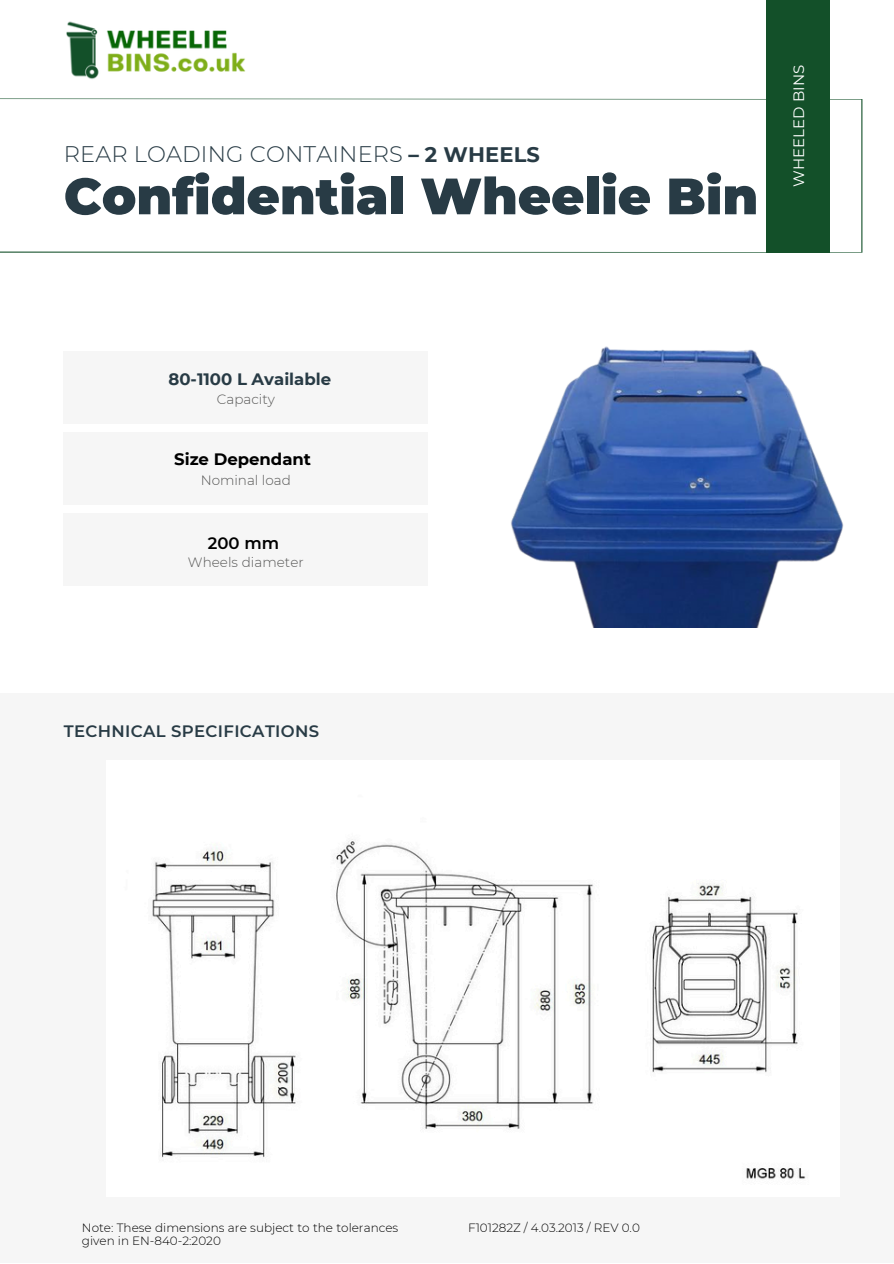
<style>
.page{position:relative;width:894px;height:1264px;background:#fff}
.page>*{position:absolute;margin:0;border:0;box-sizing:border-box;transform-origin:0 0}
.t1{font:900 51px "Montserrat";color:#283b45}
.t2{font:300 22.5px "Montserrat";letter-spacing:.005em;color:#283b45}
.t3{font:600 16.5px "Montserrat";letter-spacing:.02em;color:#283b45}
.t4{font:700 16.5px "Montserrat";color:#283b45}
.t5{font:700 16.5px "Montserrat";color:#000}
.t6{font:600 16.5px "Montserrat";color:#000}
.t7{font:15px "Montserrat";letter-spacing:.01em;color:#fff}
.t8{font:300 13.5px "Montserrat";color:#575756}
.t9{font:300 12px/13.5px "Montserrat";color:#000}
.s1{font-weight:800;font-size:21px}
.s2{font-weight:700;font-size:21px}
</style>
<div class="page">
<div style="left:0;top:693px;width:893px;height:569px;background:#f6f6f6"></div>
<svg style="left:0;top:98px;width:862px;height:155px"></svg>
<div style="left:765px;top:0;width:64px;height:252px;background:#135029"></div>
<div style="left:64px;top:352px;width:363px;height:72px;background:#f6f6f6"></div>
<div style="left:64px;top:433px;width:363px;height:72px;background:#f6f6f6"></div>
<div style="left:64px;top:514px;width:363px;height:72px;background:#f6f6f6"></div>
<img style="left:66px;top:21px;width:179px;height:58px">
<img style="left:152px;top:841px;width:653px;height:338px">
<img style="left:511px;top:346px;width:333px;height:281px">
<h5 class="t2" style="left:64px;top:140px;width:477px">REAR LOADING CONTAINERS <span class="s1">–</span> <span class="s2">2 WHEELS</span></h5>
<h6 class="t1" style="left:64px;top:165px;width:695px">Confidential Wheelie Bin</h6>
<p class="t7" style="left:789px;top:187px;width:124px;rotate:-90deg">WHEELED BINS</p>
<h6 class="t4" style="left:168px;top:369px;width:164px">80-1100 L Available</h6>
<p class="t8" style="left:217px;top:391px;width:60px">Capacity</p>
<p class="t5" style="left:174px;top:449px;width:138px">Size Dependant</p>
<p class="t8" style="left:201px;top:472px;width:92px">Nominal load</p>
<h4 class="t6" style="left:208px;top:532px;width:73px">200 mm</h4>
<p class="t8" style="left:188px;top:553px;width:117px">Wheels diameter</p>
<p class="t3" style="left:64px;top:721px;width:257px">TECHNICAL SPECIFICATIONS</p>
<p class="t9" style="left:82px;top:1220px;width:318px">Note: These dimensions are subject to the tolerances given in EN-840-2:2020</p>
<p class="t9" style="left:468px;top:1220px;width:173px">F101282Z / 4.03.2013 / REV 0.0</p>
</div>
